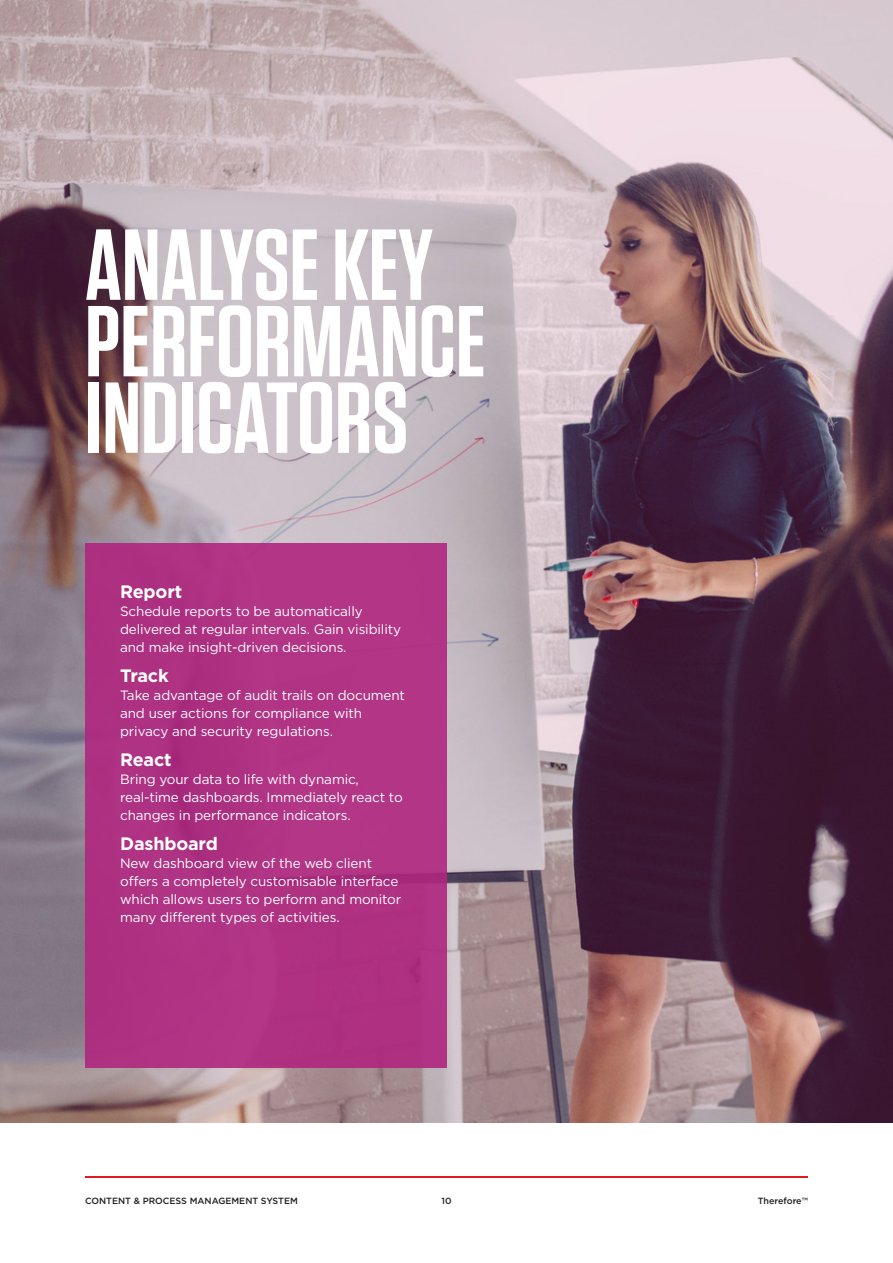
<style>
.page{position:relative;width:893px;height:1263px;background:#fff}
.page>*{position:absolute;margin:0;border:0;box-sizing:border-box;transform-origin:0 0}
.t1{font:600 100.5px/76.5px "Tungsten";color:#fff}
.Body{font:700 18px "Gotham";letter-spacing:-.01em;color:#fff}
.Body-2{font:13.5px/18px "Gotham";letter-spacing:-.01em;color:#fff}
.t2{font:500 9px "Gotham";color:#231f20}
</style>
<div class="page">
<hr style="left:85px;top:1176px;width:723px;height:2px;background:#e21a21">
<img style="left:0;top:0;width:893px;height:1123px">
<div style="left:85px;top:543px;width:361px;height:524px;background:#b03384"></div>
<p class="t1" style="left:85px;top:229px;width:402px">ANALYSE KEY<br>PERFORMANCE<br>INDICATORS</p>
<p class="Body" style="left:120px;top:580px;width:64px">Report</p>
<p class="Body-2" style="left:120px;top:602px;width:282px">Schedule reports to be automatically delivered at regular intervals. Gain visibility and make insight-driven decisions.</p>
<p class="Body" style="left:120px;top:664px;width:50px">Track</p>
<p class="Body-2" style="left:120px;top:686px;width:286px">Take advantage of audit trails on document and user actions for compliance with privacy and security regulations.</p>
<p class="Body" style="left:120px;top:748px;width:53px">React</p>
<p class="Body-2" style="left:120px;top:770px;width:284px">Bring your data to life with dynamic, real-time dashboards. Immediately react to changes in performance indicators.</p>
<p class="Body" style="left:120px;top:832px;width:99px">Dashboard</p>
<p class="Body-2" style="left:120px;top:854px;width:283px">New dashboard view of the web client offers a completely customisable interface which allows users to perform and monitor many different types of activities.</p>
<p class="t2" style="left:85px;top:1195px;width:214px">CONTENT &amp; PROCESS MANAGEMENT SYSTEM</p>
<p class="t2" style="left:441px;top:1195px;width:12px">10</p>
<p class="t2" style="left:758px;top:1195px;width:52px">Therefore™</p>
</div>
